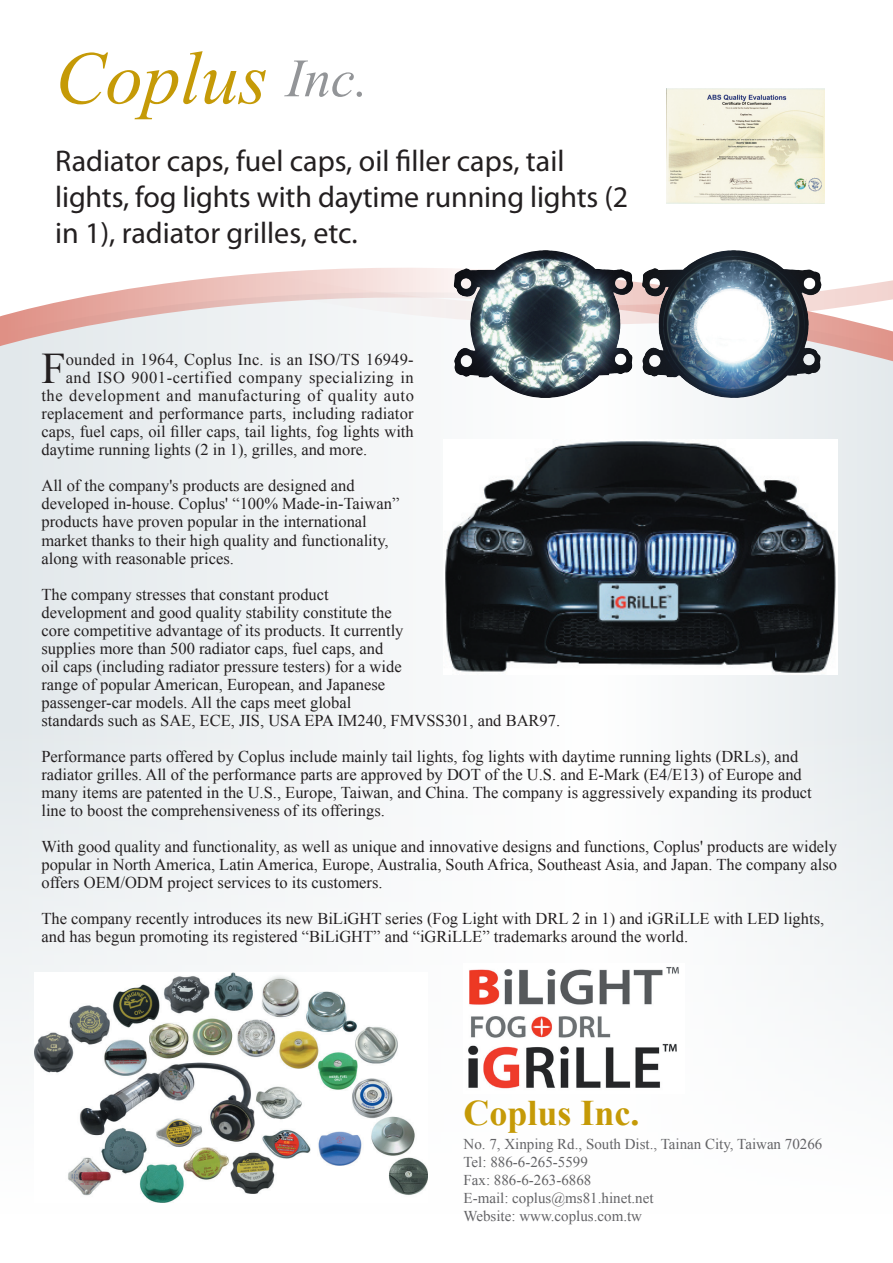
<style>
.page{position:relative;width:893px;height:1263px;background:#fff}
.page>*{position:absolute;margin:0;border:0;box-sizing:border-box;transform-origin:0 0}
.t1{font:italic 75px "Times New Roman";color:#c59a07}
.t2{font:43.65px "Times New Roman";color:#231f20}
.t3{font:700 36px "Times New Roman";color:#c59a07}
.t4{font:30px/36px "Myriad Pro";letter-spacing:-.005em;color:#231f20}
.t5{font:16.5px/18px "Times New Roman";color:#231f20}
.t6{font:16.5px "Times New Roman";letter-spacing:.035em;color:#231f20}
.t7{font:15px/18px "Times New Roman";color:#636366}
.s1{font-size:54px;color:#939598}
</style>
<div class="page">
<svg style="left:0;top:365px;width:893px;height:348px;fill:#edf0f2"></svg>
<svg style="left:0;top:272px;width:893px;height:93px"></svg>
<svg style="left:276px;top:262px;width:617px;height:64px"></svg>
<img style="left:34px;top:973px;width:394px;height:229px">
<img style="left:444px;top:439px;width:394px;height:235px">
<img style="left:454px;top:250px;width:180px;height:148px">
<img style="left:666px;top:88px;width:159px;height:116px">
<img style="left:468px;top:967px;width:211px;height:122px">
<h1 class="t1" style="left:55px;top:27px;width:315px">Coplus <span class="s1">Inc.</span></h1>
<h3 class="t4" style="left:55px;top:142px;width:574px">Radiator caps, fuel caps, oil filler caps, tail lights, fog lights with daytime running lights (2 in 1), radiator grilles, etc.</h3>
<h2 class="t2" style="left:41px;top:339px;width:26px">F</h2>
<p class="t5" style="left:66px;top:351px;width:349px">ounded in 1964, Coplus Inc. is an ISO/TS 16949-</p>
<p class="t6" style="left:66px;top:367px;width:350px">and ISO 9001-certified company specializing in</p>
<p class="t6" style="left:41px;top:385px;width:374px">the development and manufacturing of quality auto</p>
<p class="t5" style="left:41px;top:405px;width:374px">replacement and performance parts, including radiator</p>
<p class="t5" style="left:41px;top:423px;width:374px">caps, fuel caps, oil filler caps, tail lights, fog lights with</p>
<p class="t5" style="left:41px;top:441px;width:327px">daytime running lights (2 in 1), grilles, and more.</p>
<p class="t5" style="left:41px;top:477px;width:359px">All of the company's products are designed and developed in-house. Coplus' “100% Made-in-Taiwan” products have proven popular in the international market thanks to their high quality and functionality, along with reasonable prices.</p>
<p class="t5" style="left:41px;top:585px;width:520px">The company stresses that constant product<br>development and good quality stability constitute the<br>core competitive advantage of its products. It currently<br>supplies more than 500 radiator caps, fuel caps, and<br>oil caps (including radiator pressure testers) for a wide<br>range of popular American, European, and Japanese<br>passenger-car models. All the caps meet global<br>standards such as SAE, ECE, JIS, USA EPA IM240, FMVSS301, and BAR97.</p>
<p class="t5" style="left:41px;top:747px;width:772px">Performance parts offered by Coplus include mainly tail lights, fog lights with daytime running lights (DRLs), and radiator grilles. All of the performance parts are approved by DOT of the U.S. and E-Mark (E4/E13) of Europe and many items are patented in the U.S., Europe, Taiwan, and China. The company is aggressively expanding its product line to boost the comprehensiveness of its offerings.</p>
<p class="t5" style="left:41px;top:837px;width:797px;text-align:justify">With good quality and functionality, as well as unique and innovative designs and functions, Coplus' products are widely popular in North America, Latin America, Europe, Australia, South Africa, Southeast Asia, and Japan. The company also offers OEM/ODM project services to its customers.</p>
<p class="t5" style="left:41px;top:909px;width:784px">The company recently introduces its new BiLiGHT series (Fog Light with DRL 2 in 1) and iGRiLLE with LED lights, and has begun promoting its registered “BiLiGHT” and “iGRiLLE” trademarks around the world.</p>
<h3 class="t3" style="left:463px;top:1088px;width:178px">Coplus Inc.</h3>
<p class="t7" style="left:463px;top:1135px;width:360px">No. 7, Xinping Rd., South Dist., Tainan City, Taiwan 70266<br>Tel: 886-6-265-5599<br>Fax: 886-6-263-6868<br>E-mail: coplus@ms81.hinet.net<br>Website: www.coplus.com.tw</p>
</div>
